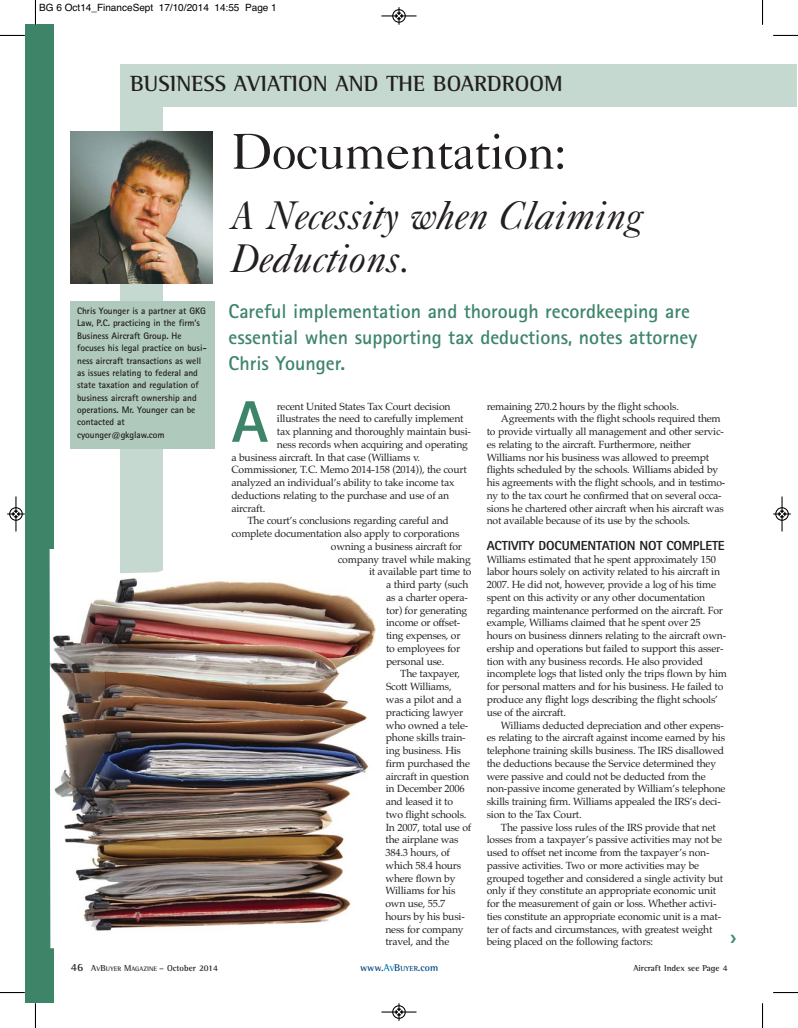
<style>
.page{position:relative;width:798px;height:1028px;background:#fff}
.page>*{position:absolute;margin:0;border:0;box-sizing:border-box;transform-origin:0 0}
.t1{font:800 58.75px "Rotis Sans Serif";color:#3d8469}
.t2{font:50px "Caslon Five Forty";letter-spacing:-.015em;color:#231f20}
.t3{font:italic 40px/43.8px "Caslon Five Forty";color:#231f20}
.t4{font:700 22.5px "Rotis Semi Serif";color:#231f20}
.t5{font:700 20px/26.2px "Rotis Sans Serif";color:#3d8469}
.t6{font:800 13.12px "Rotis Sans Serif";letter-spacing:-.01em;color:#231f20}
.t7{font:10.38px/12.8px "Palatino";letter-spacing:-.02em;color:#231f20}
.t8{font:10px "Helvetica";color:#000}
.t9{font:700 10px "Rotis Semi Serif";color:#00467f}
.t10{font:700 9.38px/12.4px "Rotis Sans Serif";letter-spacing:-.005em;color:#231f20}
.t11{font:700 8.75px "Rotis Semi Serif";color:#231f20}
.s1{font-size:11.25px}
.s2{font-size:6.5px}
.s3{color:#0070b9}
.s4{font-size:7.5px;color:#0070b9}
.s5{font-size:7.5px}
</style>
<div class="page">
<div style="left:120px;top:64px;width:676px;height:42px;background:#c5d9d0"></div>
<div style="left:25px;top:25px;width:28px;height:978px;background:#3d8469"></div>
<div style="left:120px;top:64px;width:43px;height:876px;background:#c5d9d0"></div>
<div style="left:71px;top:301px;width:144px;height:147px;background:#afcabd"></div>
<img style="left:71px;top:131px;width:142px;height:152px">
<img style="left:50px;top:549px;width:326px;height:403px">
<svg style="left:35px;top:0;width:1px;height:25px"></svg>
<svg style="left:0;top:35px;width:25px;height:1px"></svg>
<svg style="left:773px;top:35px;width:24px;height:1px"></svg>
<svg style="left:35px;top:1003px;width:1px;height:25px"></svg>
<svg style="left:0;top:992px;width:25px;height:1px"></svg>
<svg style="left:773px;top:992px;width:24px;height:1px"></svg>
<div style="left:392px;top:9px;width:14px;height:14px;border:2px solid #fff;border-radius:50%"></div>
<hr style="left:381px;top:15px;width:35px;height:1px;background:#000">
<div style="left:392px;top:9px;width:13px;height:14px;border:1px solid #000;border-radius:50%"></div>
<svg style="left:394px;top:7px;width:9px;height:18px"></svg>
<div style="left:392px;top:1005px;width:14px;height:14px;border:2px solid #fff;border-radius:50%"></div>
<hr style="left:381px;top:1011px;width:35px;height:1px;background:#000">
<div style="left:392px;top:1005px;width:13px;height:13px;border:1px solid #000;border-radius:50%"></div>
<svg style="left:394px;top:1003px;width:9px;height:17px"></svg>
<div style="left:9px;top:507px;width:14px;height:14px;border:2px solid #fff;border-radius:50%"></div>
<hr style="left:15px;top:496px;width:1px;height:35px;background:#000">
<div style="left:9px;top:507px;width:14px;height:14px;border:1px solid #000;border-radius:50%"></div>
<svg style="left:7px;top:510px;width:18px;height:8px"></svg>
<div style="left:774px;top:507px;width:14px;height:14px;border:2px solid #fff;border-radius:50%"></div>
<hr style="left:781px;top:496px;width:1px;height:35px;background:#000">
<div style="left:775px;top:507px;width:13px;height:14px;border:1px solid #000;border-radius:50%"></div>
<svg style="left:773px;top:510px;width:17px;height:8px"></svg>
<p class="t8" style="left:39px;top:4px;width:239px">BG 6 Oct14_FinanceSept 17/10/2014 14:55 Page 1</p>
<h3 class="t4" style="left:130px;top:75px;width:434px">BUSINESS AVIATION AND THE BOARDROOM</h3>
<p class="t10" style="left:77px;top:305px;width:131px">Chris Younger is a partner at GKG<br>Law, P.C. practicing in the firm’s<br>Business Aircraft Group. He focuses his legal practice on busi&shy;ness aircraft transactions as well as issues relating to federal and state taxation and regulation of business aircraft ownership and operations. Mr. Younger can be contacted at cyounger@gkglaw.com</p>
<h2 class="t2" style="left:231px;top:134px;width:337px">Documentation:</h2>
<h3 class="t3" style="left:231px;top:197px;width:412px">A Necessity when Claiming<br>Deductions.</h3>
<h3 class="t5" style="left:228px;top:300px;width:470px">Careful implementation and thorough recordkeeping are essential when supporting tax deductions, notes attorney<br>Chris Younger.</h3>
<h1 class="t1" style="left:232px;top:401px;width:37px">A</h1>
<p class="t7" style="left:277px;top:401px;width:175px">recent United States Tax Court decision</p>
<p class="t7" style="left:277px;top:413px;width:188px">illustrates the need to carefully implement</p>
<p class="t7" style="left:277px;top:426px;width:195px">tax planning and thoroughly maintain busi-</p>
<p class="t7" style="left:277px;top:439px;width:192px">ness records when acquiring and operating</p>
<p class="t7" style="left:231px;top:452px;width:190px">a business aircraft. In that case (Williams v.</p>
<p class="t7" style="left:231px;top:464px;width:237px">Commissioner, T.C. Memo 2014-158 (2014)), the court</p>
<p class="t7" style="left:231px;top:477px;width:224px">analyzed an individual’s ability to take income tax</p>
<p class="t7" style="left:231px;top:490px;width:219px">deductions relating to the purchase and use of an</p>
<p class="t7" style="left:231px;top:503px;width:35px">aircraft.</p>
<p class="t7" style="left:247px;top:515px;width:203px">The court’s conclusions regarding careful and</p>
<p class="t7" style="left:231px;top:528px;width:229px">complete documentation also apply to corporations</p>
<p class="t7" style="left:331px;top:541px;width:132px">owning a business aircraft for</p>
<p class="t7" style="left:338px;top:554px;width:134px">company travel while making</p>
<p class="t7" style="left:369px;top:566px;width:104px">it available part time to</p>
<p class="t7" style="left:386px;top:579px;width:84px">a third party (such</p>
<p class="t7" style="left:386px;top:592px;width:83px">as a charter opera-</p>
<p class="t7" style="left:386px;top:605px;width:82px">tor) for generating</p>
<p class="t7" style="left:386px;top:617px;width:76px">income or offset-</p>
<p class="t7" style="left:386px;top:630px;width:76px">ting expenses, or</p>
<p class="t7" style="left:386px;top:643px;width:75px">to employees for</p>
<p class="t7" style="left:386px;top:656px;width:60px">personal use.</p>
<p class="t7" style="left:400px;top:668px;width:61px">The taxpayer,</p>
<p class="t7" style="left:386px;top:681px;width:67px">Scott Williams,</p>
<p class="t7" style="left:386px;top:694px;width:77px">was a pilot and a</p>
<p class="t7" style="left:386px;top:707px;width:79px">practicing lawyer</p>
<p class="t7" style="left:386px;top:719px;width:84px">who owned a tele-</p>
<p class="t7" style="left:386px;top:732px;width:81px">phone skills train-</p>
<p class="t7" style="left:386px;top:745px;width:77px">ing business. His</p>
<p class="t7" style="left:385px;top:758px;width:86px">firm purchased the</p>
<p class="t7" style="left:385px;top:770px;width:85px">aircraft in question</p>
<p class="t7" style="left:385px;top:783px;width:80px">in December 2006</p>
<p class="t7" style="left:385px;top:796px;width:69px">and leased it to</p>
<p class="t7" style="left:385px;top:809px;width:82px">two flight schools.</p>
<p class="t7" style="left:385px;top:821px;width:87px">In 2007, total use of</p>
<p class="t7" style="left:385px;top:834px;width:74px">the airplane was</p>
<p class="t7" style="left:385px;top:847px;width:66px">384.3 hours, of</p>
<p class="t7" style="left:385px;top:860px;width:77px">which 58.4 hours</p>
<p class="t7" style="left:385px;top:872px;width:71px">where flown by</p>
<p class="t7" style="left:385px;top:885px;width:71px">Williams for his</p>
<p class="t7" style="left:385px;top:898px;width:61px">own use, 55.7</p>
<p class="t7" style="left:385px;top:911px;width:81px">hours by his busi-</p>
<p class="t7" style="left:385px;top:923px;width:80px">ness for company</p>
<p class="t7" style="left:385px;top:936px;width:65px">travel, and the</p>
<p class="t7" style="left:486px;top:401px;width:193px">remaining 270.2 hours by the flight schools.</p>
<p class="t7" style="left:500px;top:413px;width:221px">Agreements with the flight schools required them</p>
<p class="t7" style="left:486px;top:426px;width:238px">to provide virtually all management and other servic-</p>
<p class="t7" style="left:486px;top:439px;width:206px">es relating to the aircraft. Furthermore, neither</p>
<p class="t7" style="left:486px;top:452px;width:224px">Williams nor his business was allowed to preempt</p>
<p class="t7" style="left:486px;top:464px;width:233px">flights scheduled by the schools. Williams abided by</p>
<p class="t7" style="left:486px;top:477px;width:240px">his agreements with the flight schools, and in testimo-</p>
<p class="t7" style="left:486px;top:490px;width:236px">ny to the tax court he confirmed that on several occa-</p>
<p class="t7" style="left:486px;top:503px;width:238px">sions he chartered other aircraft when his aircraft was</p>
<p class="t7" style="left:486px;top:515px;width:205px">not available because of its use by the schools.</p>
<p class="t6" style="left:486px;top:541px;width:239px">ACTIVITY DOCUMENTATION NOT COMPLETE</p>
<p class="t7" style="left:486px;top:554px;width:241px">Williams estimated that he spent approximately 150 labor hours solely on activity related to his aircraft in 2007. He did not, however, provide a log of his time spent on this activity or any other documentation regarding maintenance performed on the aircraft. For example, Williams claimed that he spent over 25 hours on business dinners relating to the aircraft own&shy;ership and operations but failed to support this asser&shy;tion with any business records. He also provided incomplete logs that listed only the trips flown by him for personal matters and for his business. He failed to produce any flight logs describing the flight schools’ use of the aircraft.</p>
<p class="t7" style="left:486px;top:719px;width:240px;text-indent:14px">Williams deducted depreciation and other expens&shy;es relating to the aircraft against income earned by his telephone training skills business. The IRS disallowed the deductions because the Service determined they were passive and could not be deducted from the non-passive income generated by William’s telephone skills training firm. Williams appealed the IRS’s deci&shy;sion to the Tax Court.</p>
<p class="t7" style="left:486px;top:821px;width:238px;text-indent:14px">The passive loss rules of the IRS provide that net losses from a taxpayer’s passive activities may not be used to offset net income from the taxpayer’s non&shy;passive activities. Two or more activities may be grouped together and considered a single activity but only if they constitute an appropriate economic unit for the measurement of gain or loss. Whether activi&shy;ties constitute an appropriate economic unit is a mat&shy;ter of facts and circumstances, with greatest weight being placed on the following factors:</p>
<p class="t11" style="left:71px;top:965px;width:148px"><span class="s1">46</span> A<span class="s2">V</span>B<span class="s2">UYER</span> M<span class="s2">AGAZINE</span> – October 2014</p>
<p class="t9" style="left:360px;top:964px;width:80px">www.<span class="s3">A</span><span class="s4">V</span>B<span class="s5">UYER</span>.com</p>
<p class="t11" style="left:633px;top:965px;width:96px">Aircraft Index see Page 4</p>
</div>
